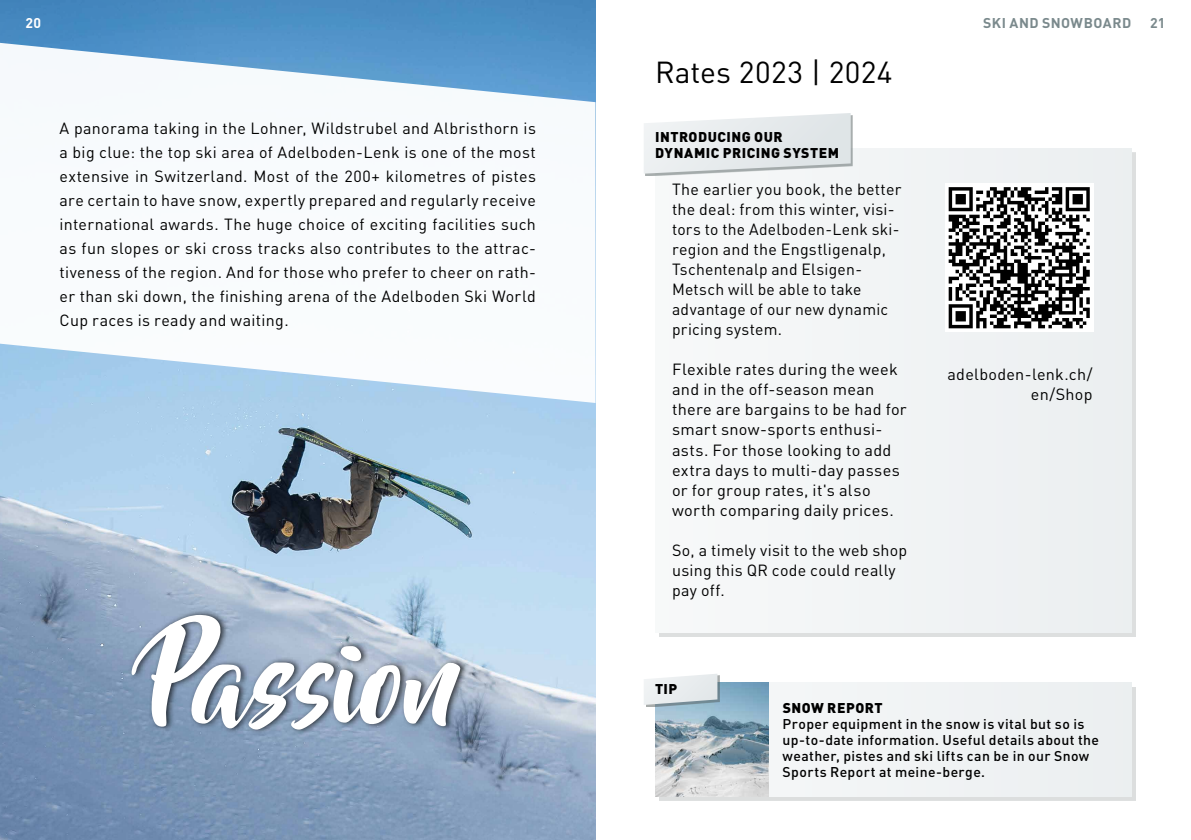
<style>
.page{position:relative;width:1191px;height:840px;background:#fff}
.page>*{position:absolute;margin:0;border:0;box-sizing:border-box;transform-origin:0 0}
.t1{font:italic 110px "Beyond The Mountains";color:#fff}
.t2{font:30px "DIN Pro";letter-spacing:.01em;color:#000}
.t3{font:16px/20px "DIN Pro";letter-spacing:.015em;color:#000}
.t4{font:500 14px/16px "DIN Pro";letter-spacing:.025em;color:#000}
.t5{font:900 14px/16px "DIN Pro";letter-spacing:.035em;color:#000}
.t6{font:700 14px "DIN Pro";letter-spacing:.035em;color:#7a898c}
.t7{font:700 14px "DIN Pro";color:#fff}
</style>
<div class="page">
<img style="left:0;top:0;width:595px;height:839px">
<div style="left:0;top:0;width:200px;height:41px;background:#4589c0"></div>
<svg style="left:0;top:41px;width:595px;height:362px"></svg>
<div style="left:659px;top:686px;width:476px;height:114px;background:#515958;opacity:.2"></div>
<div style="left:655px;top:682px;width:476px;height:113px;background:#f0f2f4"></div>
<img style="left:655px;top:682px;width:113px;height:113px">
<div style="left:645px;top:675px;width:74px;height:31px;background:#515958;opacity:.5"></div>
<svg style="left:644px;top:674px;width:73px;height:30px"></svg>
<div style="left:128px;top:609px;width:341px;height:126px;background:#000;opacity:.75"></div>
<div style="left:655px;top:148px;width:476px;height:484px;background:#f2f4f5"></div>
<div style="left:645px;top:115px;width:207px;height:61px;background:#525e5e;opacity:.5"></div>
<svg style="left:644px;top:113px;width:206px;height:60px"></svg>
<div style="left:945px;top:183px;width:148px;height:148px;background:#fff"></div>
<svg style="left:948px;top:187px;width:141px;height:141px"></svg>
<p class="t7" style="left:26px;top:12px;width:17px">20</p>
<p class="t6" style="left:983px;top:12px;width:150px">SKI AND SNOWBOARD</p>
<p class="t3" style="left:60px;top:115px;width:478px;line-height:24px;text-align:justify">A panorama taking in the Lohner, Wildstrubel and Albristhorn is a big clue: the top ski area of Adelboden-Lenk is one of the most extensive in Switzerland. Most of the 200+ kilometres of pistes are certain to have snow, expertly prepared and regularly receive international awards. The huge choice of exciting facilities such as fun slopes or ski cross tracks also contributes to the attrac&shy;tiveness of the region. And for those who prefer to cheer on rath&shy;er than ski down, the finishing arena of the Adelboden Ski World Cup races is ready and waiting.</p>
<h1 class="t1" style="left:142px;top:621px;width:360px">Passion</h1>
<h2 class="t2" style="left:655px;top:49px;width:239px">Rates 2023 | 2024</h2>
<p class="t5" style="left:655px;top:128px;width:186px">INTRODUCING OUR<br>DYNAMIC PRICING SYSTEM</p>
<p class="t3" style="left:672px;top:178px;width:231px">The earlier you book, the better the deal: from this winter, visi&shy;tors to the Adelboden-Lenk ski&shy;region and the Engstligenalp,<br>Tschentenalp and Elsigen-<br>Metsch will be able to take advantage of our new dynamic pricing system.</p>
<p class="t3" style="left:672px;top:358px;width:236px">Flexible rates during the week and in the off-season mean there are bargains to be had for smart snow-sports enthusi&shy;asts. For those looking to add extra days to multi-day passes or for group rates, it's also worth comparing daily prices.</p>
<p class="t3" style="left:672px;top:538px;width:237px">So, a timely visit to the web shop using this QR code could really pay off.</p>
<p class="t5" style="left:655px;top:679px;width:24px">TIP</p>
<p class="t3" style="left:947px;top:363px;width:146px;text-align:right">adelboden-lenk.ch/ en/Shop</p>
<p class="t5" style="left:782px;top:698px;width:102px">SNOW REPORT</p>
<p class="t4" style="left:782px;top:714px;width:318px">Proper equipment in the snow is vital but so is up-to-date information. Useful details about the weather, pistes and ski lifts can be in our Snow Sports Report at meine-berge.</p>
<p class="t6" style="left:1150px;top:12px;width:17px">21</p>
</div>
